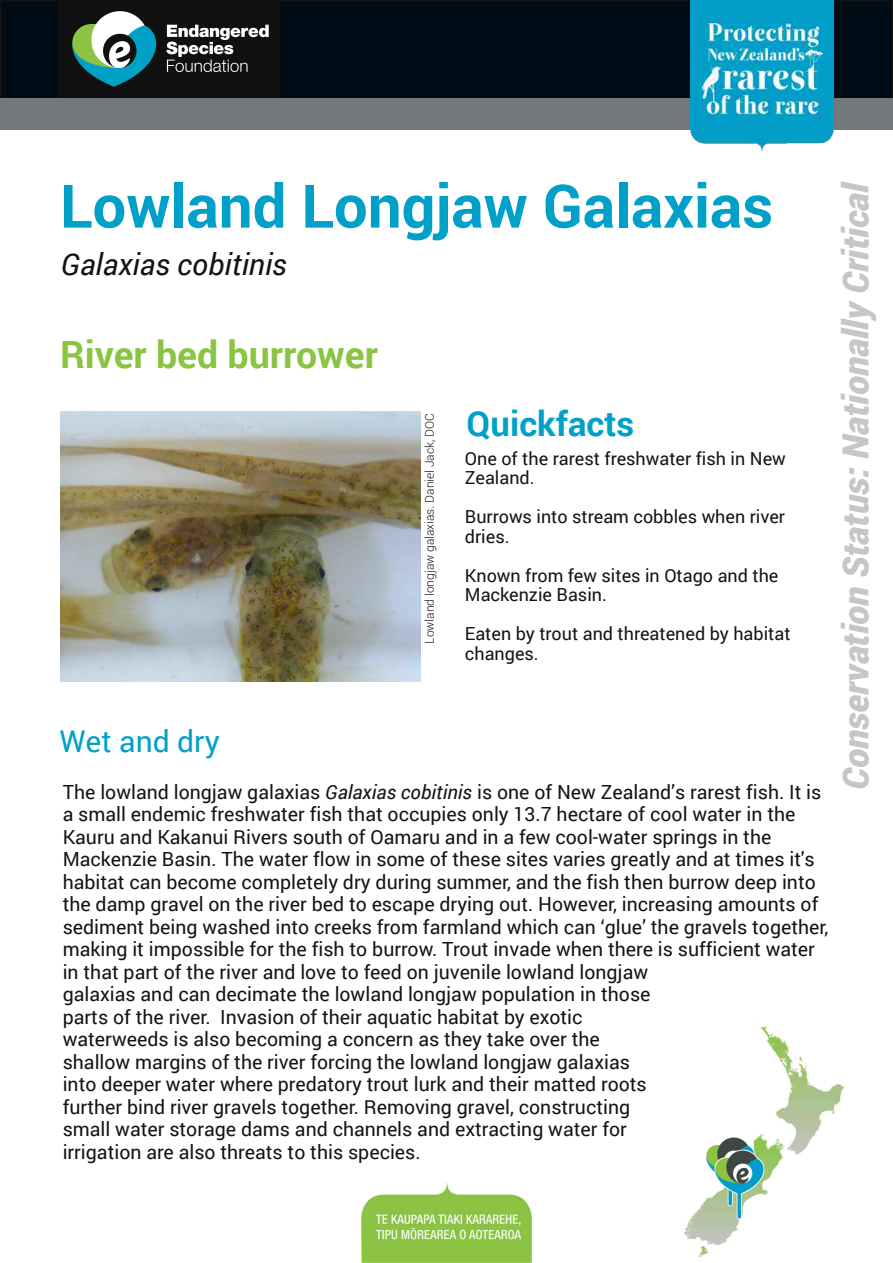
<style>
.page{position:relative;width:893px;height:1263px;background:#fff}
.page>*{position:absolute;margin:0;border:0;box-sizing:border-box;transform-origin:0 0}
.t1{font:700 60px "Roboto";color:#00a0c8}
.t2{font:700 37.5px "Roboto";color:#8ac442}
.t3{font:italic 900 36px "Roboto";letter-spacing:-.01em;color:#c4c6c7}
.t4{font:700 34.5px "Roboto";color:#00a0c8}
.t5{font:italic 30px "Roboto";color:#161413}
.t6{font:30px "Roboto";color:#00a0c8}
.t7{font:19.5px/22.5px "Roboto";color:#161413}
.t8{font:18px/19.5px "Roboto";color:#161413}
.t9{font:300 12px "Roboto";color:#161413}
.s1{font-style:italic}
</style>
<div class="page">
<div style="left:1px;top:0;width:891px;height:100px;background:#000d17"></div>
<div style="left:0;top:0;width:893px;height:101px;border:2px solid #161413"></div>
<div style="left:1px;top:98px;width:892px;height:32px;background:#73787a"></div>
<img style="left:690px;top:0;width:143px;height:150px">
<img style="left:361px;top:1183px;width:171px;height:79px">
<img style="left:58px;top:0;width:221px;height:98px">
<img style="left:61px;top:411px;width:360px;height:270px">
<img style="left:684px;top:1025px;width:160px;height:232px">
<img style="left:705px;top:1135px;width:52px;height:74px">
<img style="left:713px;top:1147px;width:52px;height:74px">
<h1 class="t1" style="left:60px;top:165px;width:715px">Lowland Longjaw Galaxias</h1>
<h3 class="t5" style="left:61px;top:243px;width:228px">Galaxias cobitinis</h3>
<h2 class="t2" style="left:60px;top:328px;width:319px">River bed burrower</h2>
<h3 class="t6" style="left:59px;top:721px;width:162px">Wet and dry</h3>
<p class="t9" style="left:421px;top:644px;width:232px;rotate:-90deg">Lowland longjaw galaxias. Daniel Jack, DOC</p>
<h3 class="t4" style="left:466px;top:400px;width:169px">Quickfacts</h3>
<p class="t8" style="left:465px;top:448px;width:322px">One of the rarest freshwater fish in New<br>Zealand.</p>
<p class="t8" style="left:465px;top:506px;width:322px">Burrows into stream cobbles when river dries.</p>
<p class="t8" style="left:465px;top:565px;width:315px">Known from few sites in Otago and the<br>Mackenzie Basin.</p>
<p class="t8" style="left:465px;top:623px;width:327px">Eaten by trout and threatened by habitat changes.</p>
<p class="t7" style="left:63px;top:780px;width:767px">The lowland longjaw galaxias <span class="s1">Galaxias cobitinis</span> is one of New Zealand’s rarest fish. It is a small endemic freshwater fish that occupies only 13.7 hectare of cool water in the Kauru and Kakanui Rivers south of Oamaru and in a few cool-water springs in the Mackenzie Basin. The water flow in some of these sites varies greatly and at times it's habitat can become completely dry during summer, and the fish then burrow deep into the damp gravel on the river bed to escape drying out. However, increasing amounts of sediment being washed into creeks from farmland which can ‘glue’ the gravels together, making it impossible for the fish to burrow. Trout invade when there is sufficient water in that part of the river and love to feed on juvenile lowland longjaw<br>galaxias and can decimate the lowland longjaw population in those<br>parts of the river. Invasion of their aquatic habitat by exotic<br>waterweeds is also becoming a concern as they take over the<br>shallow margins of the river forcing the lowland longjaw galaxias<br>into deeper water where predatory trout lurk and their matted roots<br>further bind river gravels together. Removing gravel, constructing<br>small water storage dams and channels and extracting water for<br>irrigation are also threats to this species.</p>
<h3 class="t3" style="left:831px;top:790px;width:610px;rotate:-90deg">Conservation Status: Nationally Critical</h3>
</div>
